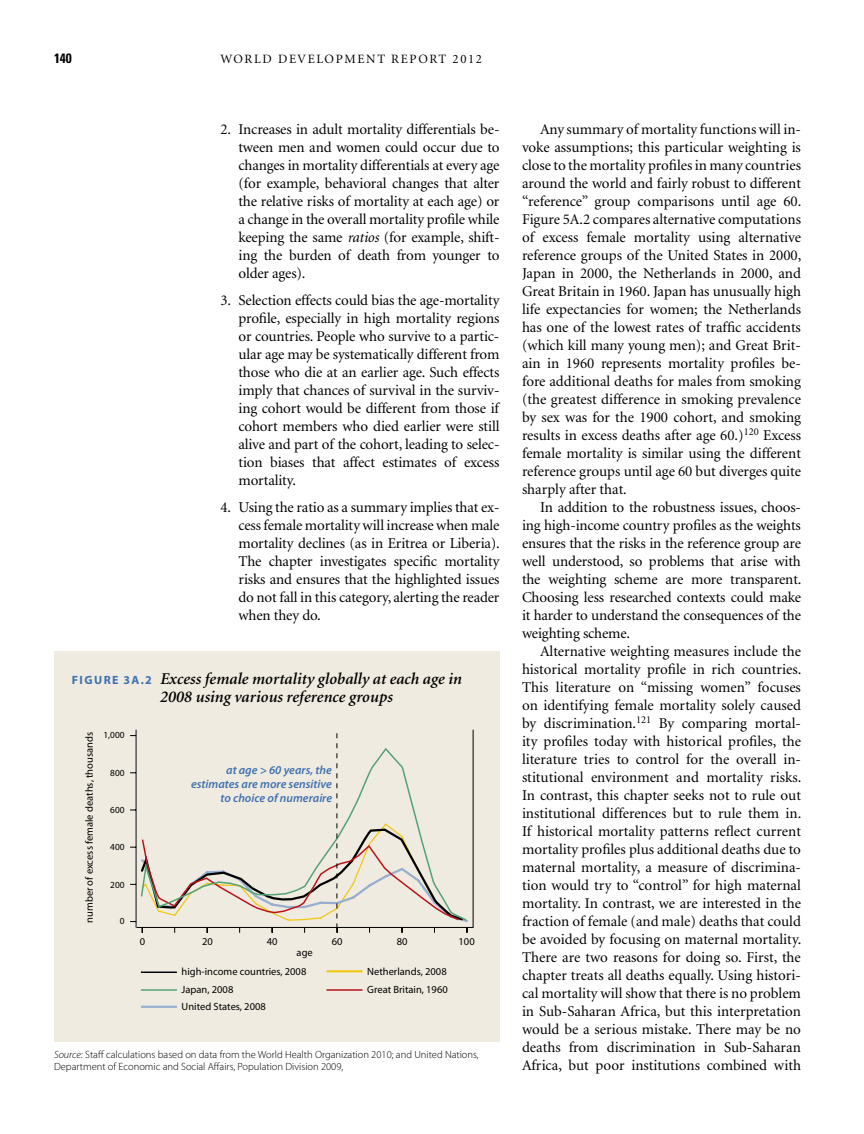
<style>
.page{position:relative;width:864px;height:1134px;background:#fff}
.page>*{position:absolute;margin:0;border:0;box-sizing:border-box;transform-origin:0 0}
.t1{font:italic 600 16.5px/18px "Minion";color:#000}
.t2{font:15px/18px "Minion";letter-spacing:-.01em;color:#000;text-align:justify}
.t3{font:700 condensed 13.5px "Univers";color:#000}
.t4{font:12.75px "Minion";letter-spacing:.13em;color:#000}
.t5{font:italic 600 12px/14.4px "Myriad Pro";color:#4071b0;text-align:right}
.t6{font:300 10.5px/12px "Myriad Pro";color:#000}
.t7{font:10.5px "Myriad Pro";color:#000}
.t8{font:9.3px "Myriad Pro";color:#000}
.s1{font-style:italic}
.s2{font-family:"Myriad Pro";font-weight:700;font-style:normal;font-size:12px;color:#4071b0}
</style>
<div class="page">
<div style="left:54px;top:652px;width:446px;height:390px;background:#efebe0"></div>
<hr style="left:141px;top:1006px;width:36px;height:2px;background:#99add0">
<hr style="left:327px;top:970px;width:36px;height:2px;background:#efc918">
<hr style="left:141px;top:972px;width:36px;height:1px;background:#000">
<hr style="left:327px;top:989px;width:36px;height:2px;background:#ba131a">
<hr style="left:141px;top:989px;width:36px;height:2px;background:#54a275">
<svg style="left:130px;top:729px;width:340px;height:204px"></svg>
<p class="t3" style="left:54px;top:50px;width:19px">140</p>
<p class="t4" style="left:220px;top:52px;width:263px">WORLD DEVELOPMENT REPORT 2012</p>
<p class="t2" style="left:239px;top:120px;width:263px;text-indent:-18px">2. Increases in adult mortality differentials be&shy;tween men and women could occur due to changes in mortality differentials at every age (for example, behavioral changes that alter the relative risks of mortality at each age) or a change in the overall mortality profile while keeping the same <span class="s1">ratios</span> (for example, shift&shy;ing the burden of death from younger to older ages).</p>
<p class="t2" style="left:239px;top:291px;width:262px;text-indent:-18px">3. Selection effects could bias the age-mortality profile, especially in high mortality regions or countries. People who survive to a partic&shy;ular age may be systematically different from those who die at an earlier age. Such effects imply that chances of survival in the surviv&shy;ing cohort would be different from those if cohort members who died earlier were still alive and part of the cohort, leading to selec&shy;tion biases that affect estimates of excess mortality.</p>
<p class="t2" style="left:239px;top:498px;width:263px;text-indent:-18px">4. Using the ratio as a summary implies that ex&shy;cess female mortality will increase when male mortality declines (as in Eritrea or Liberia).<br>The chapter investigates specific mortality risks and ensures that the highlighted issues do not fall in this category, alerting the reader when they do.</p>
<p class="t1" style="left:160px;top:670px;width:303px;text-indent:-88px"><span class="s2">FIGURE 3A.2</span> Excess female mortality globally at each age in<br>2008 using various reference groups</p>
<p class="t7" style="left:83px;top:923px;width:192px;rotate:-90deg">number of excess female deaths, thousands</p>
<p class="t8" style="left:104px;top:730px;width:23px">1,000</p>
<p class="t8" style="left:110px;top:767px;width:16px">800</p>
<p class="t8" style="left:110px;top:804px;width:16px">600</p>
<p class="t8" style="left:110px;top:841px;width:16px">400</p>
<p class="t8" style="left:110px;top:879px;width:16px">200</p>
<p class="t8" style="left:120px;top:915px;width:6px">0</p>
<p class="t5" style="left:191px;top:762px;width:143px">at age &gt; 60 years, the estimates are more sensitive to choice of numeraire</p>
<p class="t7" style="left:140px;top:935px;width:7px">0</p>
<p class="t7" style="left:202px;top:935px;width:12px">20</p>
<p class="t7" style="left:267px;top:935px;width:12px">40</p>
<p class="t7" style="left:297px;top:946px;width:18px">age</p>
<p class="t7" style="left:332px;top:935px;width:12px">60</p>
<p class="t7" style="left:397px;top:935px;width:12px">80</p>
<p class="t7" style="left:459px;top:935px;width:18px">100</p>
<p class="t7" style="left:182px;top:965px;width:126px">high-income countries, 2008</p>
<p class="t7" style="left:367px;top:965px;width:81px">Netherlands, 2008</p>
<p class="t7" style="left:182px;top:983px;width:53px">Japan, 2008</p>
<p class="t7" style="left:367px;top:983px;width:82px">Great Britain, 1960</p>
<p class="t7" style="left:182px;top:1000px;width:86px">United States, 2008</p>
<p class="t6" style="left:54px;top:1049px;width:426px"><span class="s1">Source:</span> Staff calculations based on data from the World Health Organization 2010; and United Nations,<br>Department of Economic and Social Affairs, Population Division 2009,</p>
<p class="t2" style="left:522px;top:120px;width:281px;text-indent:18px">Any summary of mortality functions will in&shy;voke assumptions; this particular weighting is close to the mortality profiles in many countries around the world and fairly robust to different “reference” group comparisons until age 60.<br>Figure 5A.2 compares alternative computations of excess female mortality using alternative reference groups of the United States in 2000, Japan in 2000, the Netherlands in 2000, and Great Britain in 1960. Japan has unusually high life expectancies for women; the Netherlands has one of the lowest rates of traffic accidents (which kill many young men); and Great Brit&shy;ain in 1960 represents mortality profiles be&shy;fore additional deaths for males from smoking (the greatest difference in smoking prevalence by sex was for the 1900 cohort, and smoking results in excess deaths after age 60.)<sup>120</sup> Excess female mortality is similar using the different reference groups until age 60 but diverges quite sharply after that.</p>
<p class="t2" style="left:522px;top:498px;width:281px;text-indent:18px">In addition to the robustness issues, choos&shy;ing high-income country profiles as the weights ensures that the risks in the reference group are well understood, so problems that arise with the weighting scheme are more transparent.<br>Choosing less researched contexts could make it harder to understand the consequences of the weighting scheme.</p>
<p class="t2" style="left:522px;top:642px;width:281px;text-indent:18px">Alternative weighting measures include the historical mortality profile in rich countries.<br>This literature on “missing women” focuses on identifying female mortality solely caused by discrimination.<sup>121</sup> By comparing mortal&shy;ity profiles today with historical profiles, the literature tries to control for the overall in&shy;stitutional environment and mortality risks.<br>In contrast, this chapter seeks not to rule out institutional differences but to rule them in.<br>If historical mortality patterns reflect current mortality profiles plus additional deaths due to maternal mortality, a measure of discrimina&shy;tion would try to “control” for high maternal mortality. In contrast, we are interested in the fraction of female (and male) deaths that could be avoided by focusing on maternal mortality.<br>There are two reasons for doing so. First, the chapter treats all deaths equally. Using histori&shy;cal mortality will show that there is no problem in Sub-Saharan Africa, but this interpretation would be a serious mistake. There may be no deaths from discrimination in Sub-Saharan Africa, but poor institutions combined with</p>
</div>
